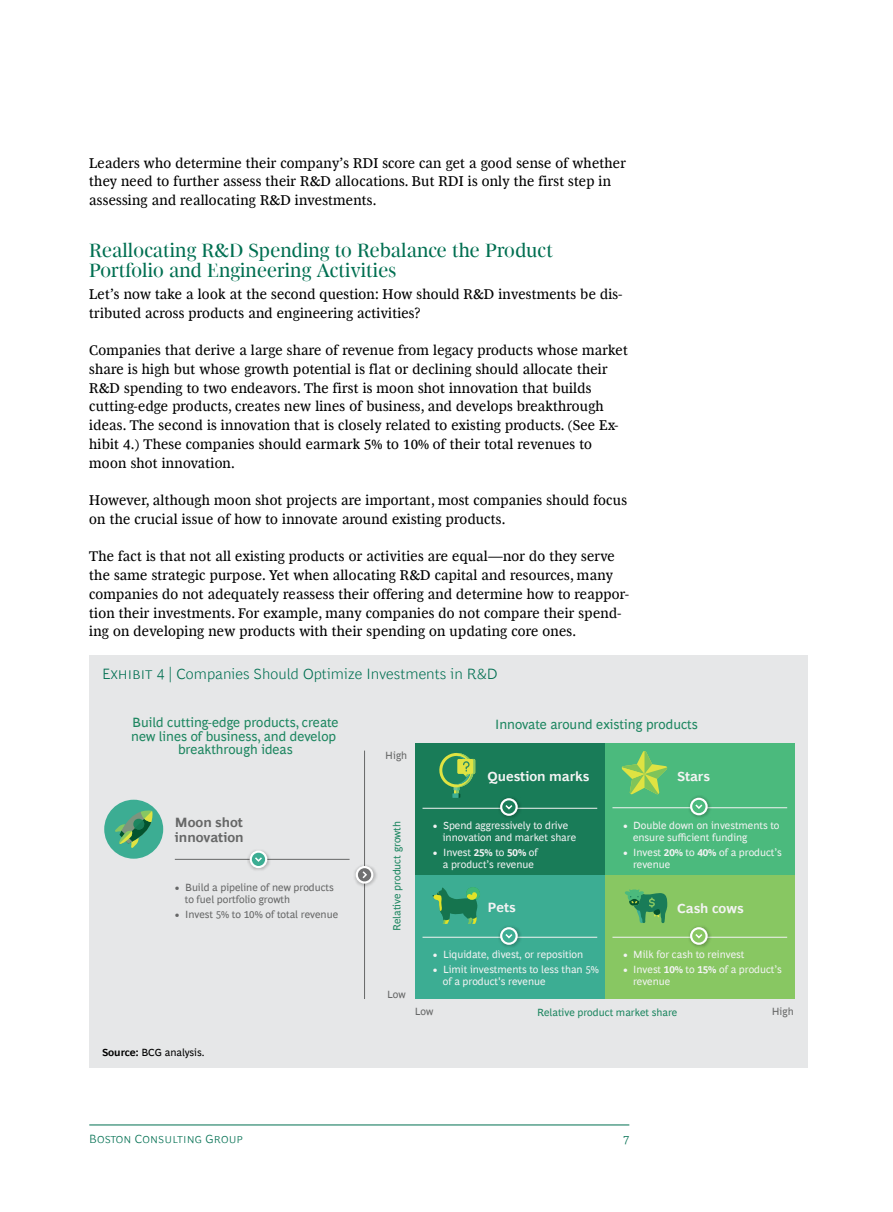
<style>
.page{position:relative;width:893px;height:1212px;background:#fff}
.page>*{position:absolute;margin:0;border:0;box-sizing:border-box;transform-origin:0 0}
.t1{font:19.5px/20.2px "Henderson BCG Serif Head";letter-spacing:.005em;color:#006f51}
.t2{font:300 15px "Henderson BCG Sans";letter-spacing:.005em;color:#006f51}
.t3{font:14.25px/18.8px "Henderson BCG Serif";letter-spacing:.015em;color:#000}
.t4{font:13.5px/13.5px "Henderson BCG Sans";color:#1d8660;text-align:center}
.t5{font:700 13.5px "Henderson BCG Sans";color:#f3f3f3}
.t6{font:700 13.5px/15px "Henderson BCG Sans";color:#666767}
.t7{font:700 13.5px "Henderson BCG Sans";color:#f2f2f3}
.t8{font:300 12px "Henderson BCG Sans";color:#006f51}
.t9{font:10.5px/12px "Henderson BCG Sans";color:#f2f2f3}
.t10{font:10.5px/12px "Henderson BCG Sans";color:#f3f3f3}
.t11{font:10.5px/12px "Henderson BCG Sans";color:#666767}
.t12{font:10.5px "Henderson BCG Sans";color:#1d8660}
.t13{font:10.5px "Henderson BCG Sans";color:#000}
.s1{font-weight:700}
</style>
<div class="page">
<hr style="left:89px;top:1125px;width:540px;height:1px;background:#006f51">
<div style="left:89px;top:655px;width:719px;height:413px;background:#e6e7e8"></div>
<div style="left:415px;top:743px;width:190px;height:132px;background:#197c58"></div>
<div style="left:415px;top:875px;width:190px;height:123px;background:#3cad93"></div>
<div style="left:605px;top:875px;width:190px;height:123px;background:#88c762"></div>
<div style="left:605px;top:743px;width:190px;height:132px;background:#4bba7d"></div>
<svg style="left:439px;top:753px;width:36px;height:45px"></svg>
<svg style="left:621px;top:751px;width:47px;height:44px"></svg>
<svg style="left:433px;top:887px;width:47px;height:37px"></svg>
<svg style="left:625px;top:889px;width:42px;height:34px"></svg>
<div style="left:104px;top:800px;width:59px;height:59px;background:#3cad93;border-radius:50%"></div>
<svg style="left:115px;top:810px;width:38px;height:38px"></svg>
<hr style="left:364px;top:750px;width:1px;height:249px;background:#666767">
<img style="left:354px;top:864px;width:23px;height:24px">
<svg style="left:356px;top:866px;width:17px;height:17px"></svg>
<div style="left:358px;top:868px;width:13px;height:13px;background:#707071;border-radius:50%"></div>
<svg style="left:362px;top:871px;width:5px;height:8px"></svg>
<hr style="left:175px;top:859px;width:175px;height:1px;background:#666767">
<img style="left:248px;top:850px;width:24px;height:20px">
<svg style="left:250px;top:850px;width:17px;height:18px"></svg>
<svg style="left:252px;top:853px;width:13px;height:13px"></svg>
<svg style="left:253px;top:856px;width:11px;height:7px"></svg>
<hr style="left:422px;top:808px;width:175px;height:1px;background:#f3f3f3">
<img style="left:498px;top:798px;width:24px;height:19px">
<svg style="left:500px;top:798px;width:18px;height:18px"></svg>
<svg style="left:502px;top:800px;width:14px;height:14px"></svg>
<svg style="left:504px;top:803px;width:10px;height:8px"></svg>
<hr style="left:612px;top:807px;width:175px;height:1px;background:#f3f3f3">
<img style="left:687px;top:796px;width:26px;height:22px">
<svg style="left:690px;top:798px;width:18px;height:17px"></svg>
<div style="left:692px;top:800px;width:13px;height:13px;background:#4bba7d;border-radius:50%"></div>
<svg style="left:695px;top:804px;width:8px;height:5px"></svg>
<hr style="left:612px;top:937px;width:175px;height:1px;background:#f3f3f3">
<img style="left:687px;top:926px;width:26px;height:21px">
<svg style="left:690px;top:927px;width:18px;height:18px"></svg>
<svg style="left:692px;top:929px;width:13px;height:13px"></svg>
<svg style="left:694px;top:932px;width:10px;height:7px"></svg>
<hr style="left:422px;top:937px;width:175px;height:1px;background:#f3f3f3">
<img style="left:498px;top:927px;width:24px;height:20px">
<svg style="left:500px;top:927px;width:18px;height:18px"></svg>
<svg style="left:502px;top:929px;width:14px;height:13px"></svg>
<svg style="left:504px;top:932px;width:10px;height:7px"></svg>
<p class="t3" style="left:89px;top:152px;width:538px">Leaders who determine their company’s RDI score can get a good sense of whether they need to further assess their R&amp;D allocations. But RDI is only the first step in assessing and reallocating R&amp;D investments.</p>
<h1 class="t1" style="left:89px;top:239px;width:465px">Reallocating R&amp;D Spending to Rebalance the Product<br>Portfolio and Engineering Activities</h1>
<p class="t3" style="left:89px;top:283px;width:534px">Let’s now take a look at the second question: How should R&amp;D investments be dis&shy;tributed across products and engineering activities?</p>
<p class="t3" style="left:89px;top:340px;width:540px">Companies that derive a large share of revenue from legacy products whose market share is high but whose growth potential is flat or declining should allocate their R&amp;D spending to two endeavors. The first is moon shot innovation that builds cutting-edge products, creates new lines of business, and develops breakthrough ideas. The second is innovation that is closely related to existing products. (See Ex&shy;hibit 4.) These companies should earmark 5% to 10% of their total revenues to moon shot innovation.</p>
<p class="t3" style="left:89px;top:490px;width:539px">However, although moon shot projects are important, most companies should focus on the crucial issue of how to innovate around existing products.</p>
<p class="t3" style="left:89px;top:546px;width:541px">The fact is that not all existing products or activities are equal—nor do they serve the same strategic purpose. Yet when allocating R&amp;D capital and resources, many companies do not adequately reassess their offering and determine how to reappor&shy;tion their investments. For example, many companies do not compare their spend&shy;ing on developing new products with their spending on updating core ones.</p>
<p class="t2" style="left:102px;top:663px;width:397px">Exhibit 4 | Companies Should Optimize Investments in R&amp;D</p>
<p class="t4" style="left:131px;top:715px;width:209px">Build cutting-edge products, create new lines of business, and develop breakthrough ideas</p>
<p class="t4" style="left:495px;top:716px;width:204px">Innovate around existing products</p>
<p class="t11" style="left:385px;top:748px;width:23px">High</p>
<p class="t6" style="left:175px;top:813px;width:70px">Moon shot innovation</p>
<p class="t11" style="left:185px;top:880px;width:150px;text-indent:-10px">• Build a pipeline of new products to fuel portfolio growth</p>
<p class="t11" style="left:175px;top:907px;width:165px">• Invest 5% to 10% of total revenue</p>
<p class="t13" style="left:102px;top:1044px;width:104px"><span class="s1">Source:</span> BCG analysis.</p>
<p class="t12" style="left:389px;top:931px;width:112px;rotate:-90deg">Relative product growth</p>
<p class="t11" style="left:387px;top:988px;width:20px">Low</p>
<p class="t5" style="left:487px;top:766px;width:103px">Question marks</p>
<p class="t9" style="left:443px;top:818px;width:135px;text-indent:-10px">• Spend aggressively to drive innovation and market share</p>
<p class="t9" style="left:433px;top:845px;width:106px;text-align:center">• Invest <span class="s1">25%</span> to <span class="s1">50%</span> of a product’s revenue</p>
<p class="t5" style="left:677px;top:767px;width:35px">Stars</p>
<p class="t10" style="left:633px;top:818px;width:148px;text-indent:-10px">• Double down on investments to ensure sufficient funding</p>
<p class="t10" style="left:633px;top:845px;width:150px;text-indent:-10px">• Invest <span class="s1">20%</span> to <span class="s1">40%</span> of a product’s revenue</p>
<p class="t7" style="left:487px;top:898px;width:30px">Pets</p>
<p class="t5" style="left:677px;top:898px;width:68px">Cash cows</p>
<p class="t9" style="left:433px;top:947px;width:152px">• Liquidate, divest, or reposition</p>
<p class="t9" style="left:443px;top:962px;width:158px;text-indent:-10px">• Limit investments to less than 5% of a product's revenue</p>
<p class="t10" style="left:623px;top:947px;width:123px">• Milk for cash to reinvest</p>
<p class="t10" style="left:633px;top:962px;width:150px;text-indent:-10px">• Invest <span class="s1">10%</span> to <span class="s1">15%</span> of a product’s revenue</p>
<p class="t11" style="left:415px;top:1004px;width:20px">Low</p>
<p class="t12" style="left:537px;top:1004px;width:142px">Relative product market share</p>
<p class="t11" style="left:772px;top:1004px;width:23px">High</p>
<p class="t8" style="left:89px;top:1129px;width:155px">Boston Consulting Group</p>
<p class="t8" style="left:623px;top:1129px;width:8px">7</p>
</div>
